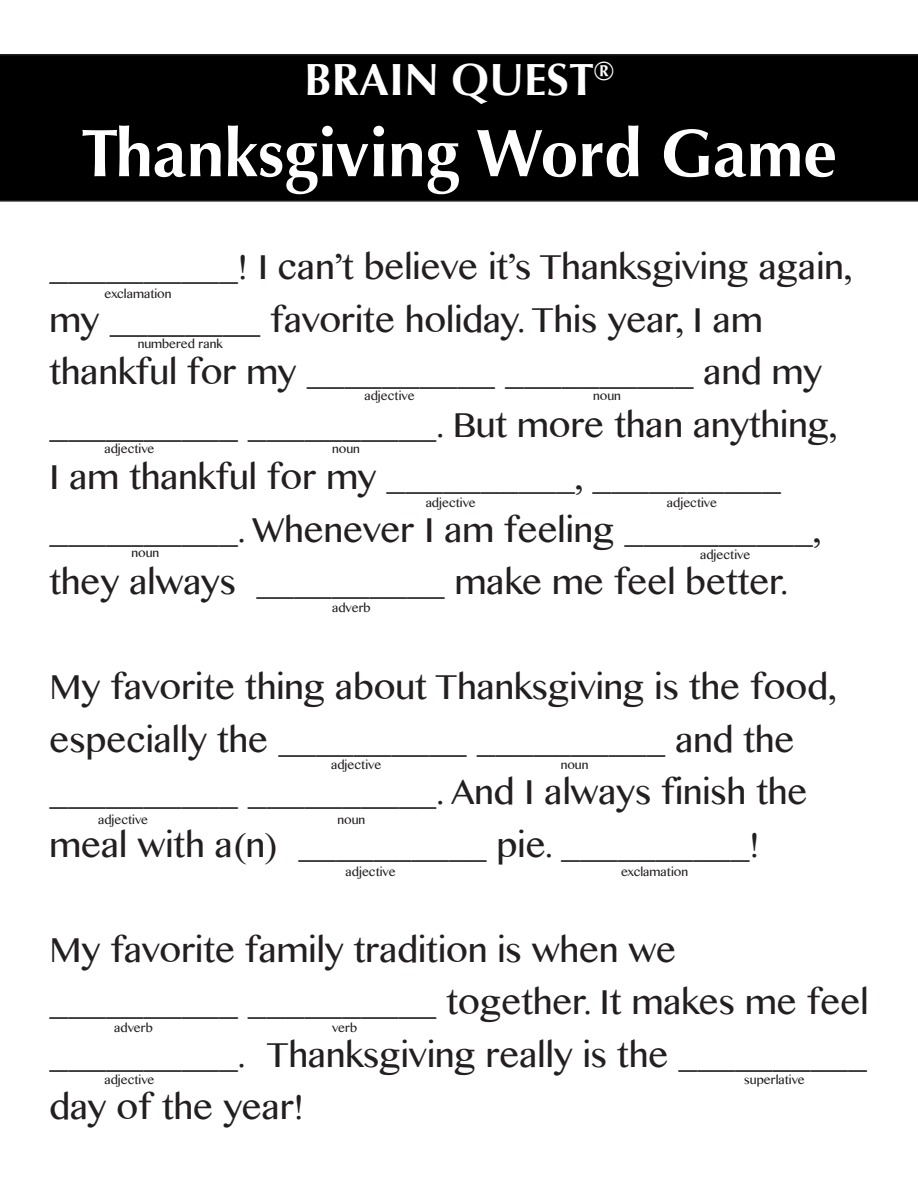
<style>
.page{position:relative;width:918px;height:1188px;background:#fff}
.page>*{position:absolute;margin:0;border:0;box-sizing:border-box;transform-origin:0 0}
.t1{font:700 67.5px "Optima";color:#fff}
.t2{font:700 45px "Optima";color:#fff}
.t3{font:34.5px/52.5px "Myanmar MN";color:#231f20}
.t4{font:12px "Myanmar MN";color:#231f20}
</style>
<div class="page">
<div style="left:0;top:54px;width:918px;height:148px;background:#000"></div>
<h2 class="t2" style="left:304px;top:54px;width:311px">BRAIN QUEST<sup>®</sup></h2>
<h1 class="t1" style="left:81px;top:114px;width:757px">Thanksgiving Word Game</h1>
<p class="t3" style="left:50px;top:244px;width:805px">__________! I can’t believe it’s Thanksgiving again, my ________ favorite holiday. This year, I am thankful for my __________ __________ and my __________ __________. But more than anything, I am thankful for my __________, __________ __________. Whenever I am feeling __________, they always __________ make me feel better.</p>
<p class="t4" style="left:104px;top:286px;width:69px">exclamation</p>
<p class="t4" style="left:138px;top:337px;width:86px">numbered rank</p>
<p class="t4" style="left:364px;top:389px;width:52px">adjective</p>
<p class="t4" style="left:593px;top:389px;width:29px">noun</p>
<p class="t4" style="left:104px;top:441px;width:52px">adjective</p>
<p class="t4" style="left:332px;top:441px;width:29px">noun</p>
<p class="t4" style="left:426px;top:495px;width:52px">adjective</p>
<p class="t4" style="left:667px;top:495px;width:52px">adjective</p>
<p class="t4" style="left:700px;top:547px;width:52px">adjective</p>
<p class="t4" style="left:131px;top:545px;width:29px">noun</p>
<p class="t4" style="left:332px;top:600px;width:40px">adverb</p>
<p class="t3" style="left:50px;top:664px;width:789px">My favorite thing about Thanksgiving is the food, especially the __________ __________ and the __________ __________. And I always finish the meal with a(n) __________ pie. __________!</p>
<p class="t4" style="left:331px;top:758px;width:52px">adjective</p>
<p class="t4" style="left:561px;top:758px;width:29px">noun</p>
<p class="t4" style="left:98px;top:812px;width:52px">adjective</p>
<p class="t4" style="left:338px;top:812px;width:29px">noun</p>
<p class="t4" style="left:346px;top:864px;width:52px">adjective</p>
<p class="t4" style="left:621px;top:864px;width:69px">exclamation</p>
<p class="t3" style="left:50px;top:926px;width:820px">My favorite family tradition is when we __________ __________ together. It makes me feel __________. Thanksgiving really is the __________ day of the year!</p>
<p class="t4" style="left:114px;top:1020px;width:40px">adverb</p>
<p class="t4" style="left:332px;top:1020px;width:27px">verb</p>
<p class="t4" style="left:104px;top:1072px;width:52px">adjective</p>
<p class="t4" style="left:744px;top:1072px;width:62px">superlative</p>
</div>
